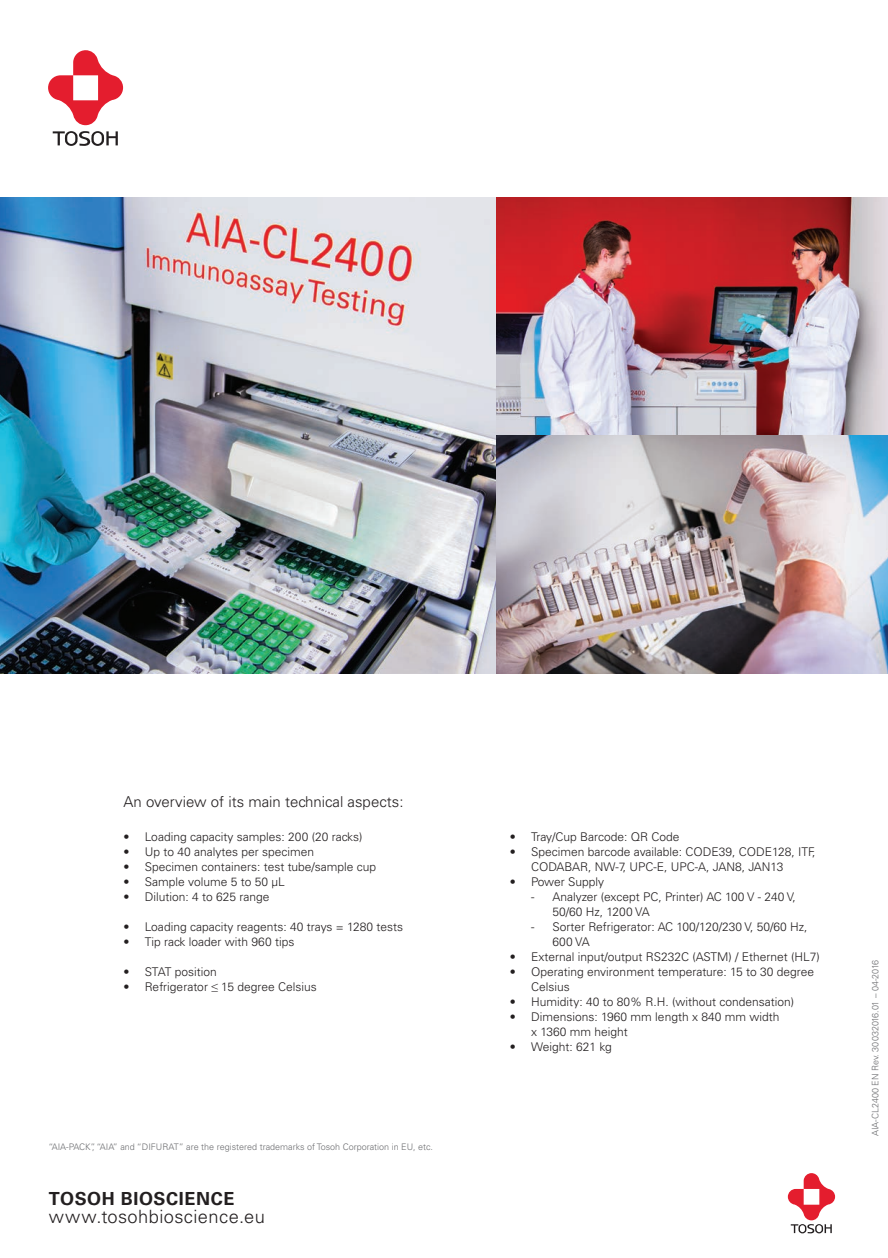
<style>
.page{position:relative;width:888px;height:1258px;background:#fff}
.page>*{position:absolute;margin:0;border:0;box-sizing:border-box;transform-origin:0 0}
.t1{font:300 18.3px "Univers LT";letter-spacing:.02em;color:#231f20}
.t2{font:700 18px "Univers LT";letter-spacing:.035em;color:#231f20}
.t3{font:300 15px "Univers LT";color:#231f20}
.t4{font:300 12px/15px "Univers LT";color:#231f20}
.t5{font:300 9px "Univers LT";color:#6c6d70}
</style>
<div class="page">
<svg style="left:48px;top:50px;width:75px;height:75px"></svg>
<svg style="left:53px;top:131px;width:65px;height:15px"></svg>
<img style="left:0;top:198px;width:888px;height:476px">
<svg style="left:788px;top:1173px;width:47px;height:60px"></svg>
<p class="t3" style="left:124px;top:792px;width:281px">An overview of its main technical aspects:</p>
<p class="t4" style="left:124px;top:829px;width:240px">• Loading capacity samples: 200 (20 racks)</p>
<p class="t4" style="left:124px;top:844px;width:192px">• Up to 40 analytes per specimen</p>
<p class="t4" style="left:124px;top:859px;width:254px">• Specimen containers: test tube/sample cup</p>
<p class="t4" style="left:124px;top:874px;width:163px">• Sample volume 5 to 50 μL</p>
<p class="t4" style="left:124px;top:889px;width:147px">• Dilution: 4 to 625 range</p>
<p class="t4" style="left:124px;top:919px;width:281px">• Loading capacity reagents: 40 trays = 1280 tests</p>
<p class="t4" style="left:124px;top:934px;width:172px">• Tip rack loader with 960 tips</p>
<p class="t4" style="left:124px;top:964px;width:95px">• STAT position</p>
<p class="t4" style="left:124px;top:979px;width:195px">• Refrigerator ≤ 15 degree Celsius</p>
<p class="t5" style="left:48px;top:1141px;width:386px">“AIA-PACK”, “AIA” and “DIFURAT” are the registered trademarks of Tosoh Corporation in EU, etc.</p>
<h2 class="t2" style="left:49px;top:1188px;width:187px">TOSOH BIOSCIENCE</h2>
<h1 class="t1" style="left:49px;top:1205px;width:218px">www.tosohbioscience.eu</h1>
<p class="t4" style="left:510px;top:829px;width:171px">• Tray/Cup Barcode: QR Code</p>
<p class="t4" style="left:531px;top:844px;width:286px;text-indent:-21px">• Specimen barcode available: CODE39, CODE128, ITF,<br>CODABAR, NW-7, UPC-E, UPC-A, JAN8, JAN13</p>
<p class="t4" style="left:510px;top:874px;width:96px">• Power Supply</p>
<p class="t4" style="left:552px;top:889px;width:245px;text-indent:-21px">- Analyzer (except PC, Printer) AC 100 V - 240 V,<br>50/60 Hz, 1200 VA</p>
<p class="t4" style="left:552px;top:919px;width:257px;text-indent:-21px">- Sorter Refrigerator: AC 100/120/230 V, 50/60 Hz,<br>600 VA</p>
<p class="t4" style="left:510px;top:949px;width:311px">• External input/output RS232C (ASTM) / Ethernet (HL7)</p>
<p class="t4" style="left:531px;top:964px;width:284px;text-indent:-21px">• Operating environment temperature: 15 to 30 degree<br>Celsius</p>
<p class="t4" style="left:510px;top:994px;width:286px">• Humidity: 40 to 80% R.H. (without condensation)</p>
<p class="t4" style="left:531px;top:1009px;width:250px;text-indent:-21px">• Dimensions: 1960 mm length x 840 mm width x 1360 mm height</p>
<p class="t4" style="left:510px;top:1039px;width:103px">• Weight: 621 kg</p>
<p class="t5" style="left:870px;top:1136px;width:178px;rotate:-90deg">AIA-CL2400 EN Rev. 30032016.01 – 04-2016</p>
</div>
